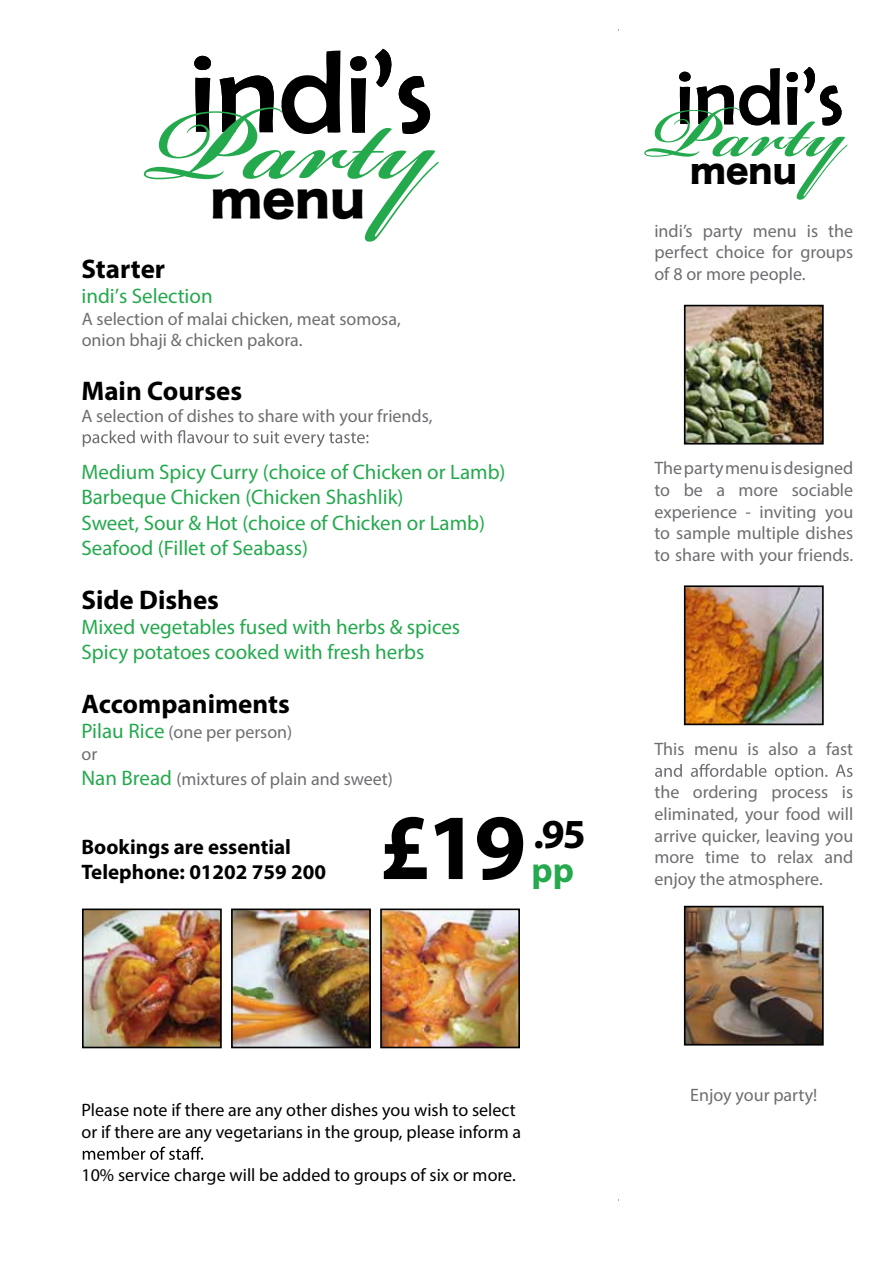
<style>
.page{position:relative;width:893px;height:1263px;background:#fff}
.page>*{position:absolute;margin:0;border:0;box-sizing:border-box;transform-origin:0 0}
.t1{font:700 94.05px "Myriad Pro";color:#000}
.t2{font:47.55px "Hira Kaku Std W8";color:#000}
.t3{font:700 41.4px "Myriad Pro";color:#000}
.t4{font:700 35.55px "Myriad Pro";color:#24a94d}
.t5{font:32.7px "Hira Kaku Std W8";color:#000}
.t6{font:700 27px "Myriad Pro";color:#000}
.t7{font:21px/25.2px "Myriad Pro";color:#24a94d}
.t8{font:700 21px/25.2px "Myriad Pro";color:#000}
.t9{font:18px/21.6px "Myriad Pro";color:#6d6e71;text-align:justify}
.t10{font:18px/21.6px "Myriad Pro";color:#000}
.s1{font-size:21px;color:#24a94d}
</style>
<div class="page">
<svg style="left:655px;top:764px;width:197px;height:16px"></svg>
<svg style="left:644px;top:67px;width:204px;height:133px"></svg>
<svg style="left:83px;top:430px;width:285px;height:17px"></svg>
<svg style="left:83px;top:1147px;width:120px;height:13px"></svg>
<svg style="left:144px;top:49px;width:295px;height:193px"></svg>
<img style="left:383px;top:911px;width:134px;height:134px">
<div style="left:380px;top:908px;width:140px;height:140px;border:2px solid #000"></div>
<img style="left:85px;top:911px;width:134px;height:134px">
<div style="left:82px;top:908px;width:140px;height:140px;border:2px solid #000"></div>
<img style="left:234px;top:911px;width:134px;height:134px">
<div style="left:231px;top:908px;width:140px;height:140px;border:2px solid #000"></div>
<img style="left:687px;top:909px;width:134px;height:133px">
<div style="left:684px;top:906px;width:140px;height:139px;border:2px solid #000"></div>
<img style="left:687px;top:588px;width:134px;height:134px">
<div style="left:684px;top:585px;width:140px;height:140px;border:2px solid #000"></div>
<img style="left:687px;top:308px;width:134px;height:133px">
<div style="left:684px;top:305px;width:140px;height:139px;border:2px solid #000"></div>
<h2 class="t2" style="left:210px;top:173px;width:156px">MENU</h2>
<h3 class="t6" style="left:81px;top:251px;width:85px">Starter</h3>
<p class="t7" style="left:81px;top:283px;width:133px">indi’s Selection</p>
<p class="t9" style="left:82px;top:307px;width:320px">A selection of malai chicken, meat somosa, onion bhaji &amp; chicken pakora.</p>
<h3 class="t6" style="left:81px;top:373px;width:162px">Main Courses</h3>
<p class="t9" style="left:81px;top:404px;width:352px">A selection of dishes to share with your friends,</p>
<p class="t7" style="left:81px;top:459px;width:426px">Medium Spicy Curry (choice of Chicken or Lamb)<br>Barbeque Chicken (Chicken Shashlik)<br>Sweet, Sour &amp; Hot (choice of Chicken or Lamb)<br>Seafood (Fillet of Seabass)</p>
<h3 class="t6" style="left:81px;top:582px;width:139px">Side Dishes</h3>
<p class="t7" style="left:81px;top:614px;width:380px">Mixed vegetables fused with herbs &amp; spices<br>Spicy potatoes cooked with fresh herbs</p>
<h3 class="t6" style="left:81px;top:686px;width:210px">Accompaniments</h3>
<p class="t9" style="left:81px;top:721px;width:212px"><span class="s1">Pilau Rice</span> (one per person) or</p>
<p class="t9" style="left:81px;top:768px;width:313px"><span class="s1">Nan Bread</span> (mixtures of plain and sweet)</p>
<p class="t8" style="left:81px;top:833px;width:246px">Bookings are essential<br>Telephone: 01202 759 200</p>
<h1 class="t1" style="left:379px;top:786px;width:149px">£19</h1>
<h3 class="t3" style="left:533px;top:807px;width:54px">.95</h3>
<h3 class="t4" style="left:531px;top:846px;width:44px">pp</h3>
<h3 class="t5" style="left:690px;top:153px;width:108px">MENU</h3>
<p class="t9" style="left:654px;top:220px;width:200px">indi’s party menu is the perfect choice for groups of 8 or more people.</p>
<p class="t9" style="left:654px;top:457px;width:200px">Thepartymenuisdesigned to be a more sociable experience - inviting you to sample multiple dishes to share with your friends.</p>
<p class="t9" style="left:654px;top:738px;width:200px">This menu is also a fast</p>
<p class="t9" style="left:654px;top:781px;width:200px">the ordering process is eliminated, your food will arrive quicker, leaving you more time to relax and enjoy the atmosphere.</p>
<p class="t10" style="left:81px;top:1099px;width:441px">Please note if there are any other dishes you wish to select or if there are any vegetarians in the group, please inform a</p>
<p class="t10" style="left:81px;top:1164px;width:436px">10% service charge will be added to groups of six or more.</p>
<p class="t9" style="left:690px;top:1084px;width:129px">Enjoy your party!</p>
</div>
